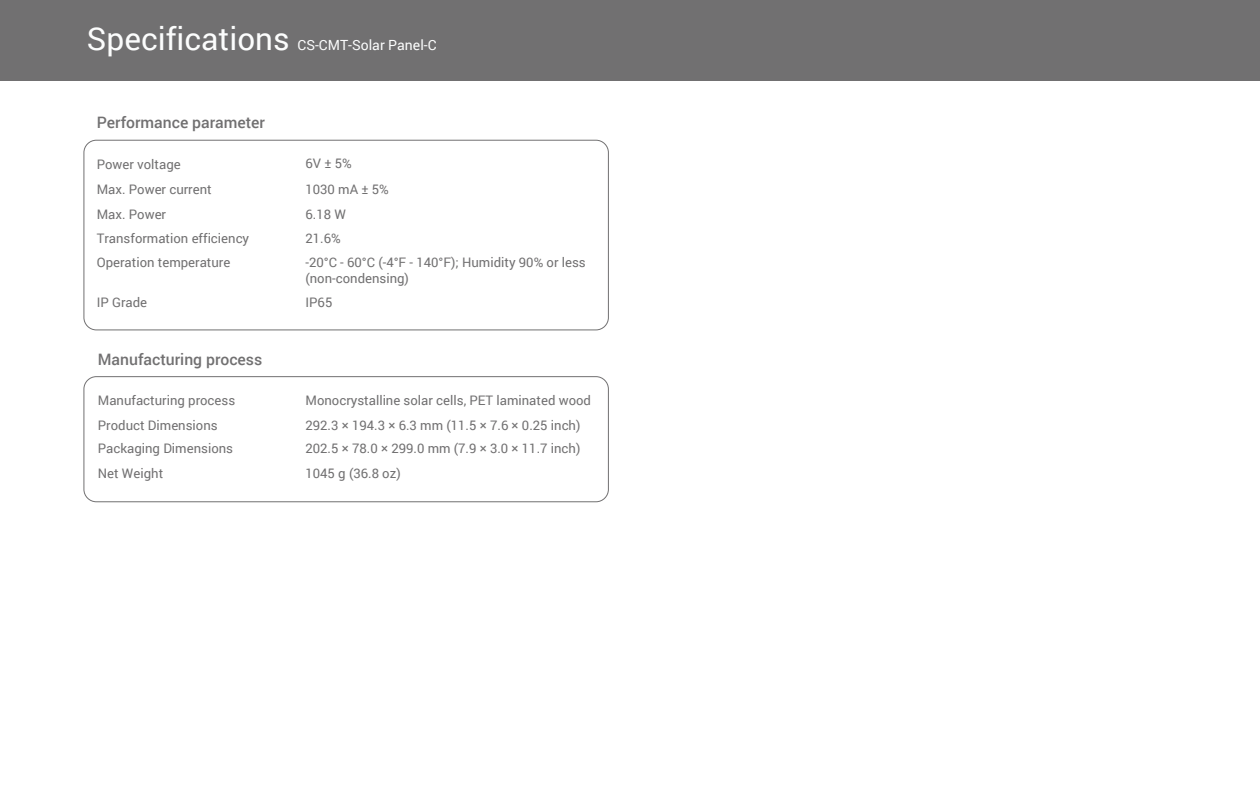
<style>
.page{position:relative;width:1260px;height:788px;background:#fff}
.page>*{position:absolute;margin:0;border:0;box-sizing:border-box;transform-origin:0 0}
.t1{font:31.5px "Roboto";color:#fcfdfd}
.t2{font:500 15.75px "Roboto";color:#717071}
.t3{font:14px "Roboto";color:#fcfdfd}
.t4{font:13.12px/15.8px "Roboto";color:#717071}
</style>
<div class="page">
<div style="left:0;top:0;width:1260px;height:80px;background:#717071"></div>
<div style="left:83px;top:140px;width:526px;height:190px;border:1px solid #717071;border-radius:12px"></div>
<div style="left:83px;top:376px;width:526px;height:126px;border:1px solid #717071;border-radius:12px"></div>
<h1 class="t1" style="left:87px;top:16px;width:204px">Specifications</h1>
<p class="t3" style="left:297px;top:35px;width:141px">CS-CMT-Solar Panel-C</p>
<p class="t2" style="left:97px;top:112px;width:170px">Performance parameter</p>
<p class="t4" style="left:97px;top:156px;width:86px">Power voltage</p>
<p class="t4" style="left:305px;top:155px;width:48px">6V ± 5%</p>
<p class="t4" style="left:97px;top:181px;width:117px">Max. Power current</p>
<p class="t4" style="left:305px;top:181px;width:85px">1030 mA ± 5%</p>
<p class="t4" style="left:97px;top:206px;width:71px">Max. Power</p>
<p class="t4" style="left:305px;top:206px;width:42px">6.18 W</p>
<p class="t4" style="left:97px;top:230px;width:154px">Transformation efficiency</p>
<p class="t4" style="left:305px;top:230px;width:37px">21.6%</p>
<p class="t4" style="left:97px;top:254px;width:135px">Operation temperature</p>
<p class="t4" style="left:305px;top:254px;width:282px">-20°C - 60°C (-4°F - 140°F); Humidity 90% or less (non-condensing)</p>
<p class="t4" style="left:97px;top:294px;width:52px">IP Grade</p>
<p class="t4" style="left:305px;top:294px;width:28px">IP65</p>
<p class="t2" style="left:98px;top:348px;width:166px">Manufacturing process</p>
<p class="t4" style="left:98px;top:392px;width:139px">Manufacturing process</p>
<p class="t4" style="left:305px;top:392px;width:287px">Monocrystalline solar cells, PET laminated wood</p>
<p class="t4" style="left:98px;top:417px;width:121px">Product Dimensions</p>
<p class="t4" style="left:305px;top:417px;width:277px">292.3 × 194.3 × 6.3 mm (11.5 × 7.6 × 0.25 inch)</p>
<p class="t4" style="left:98px;top:440px;width:137px">Packaging Dimensions</p>
<p class="t4" style="left:305px;top:440px;width:276px">202.5 × 78.0 × 299.0 mm (7.9 × 3.0 × 11.7 inch)</p>
<p class="t4" style="left:98px;top:464px;width:67px">Net Weight</p>
<p class="t4" style="left:305px;top:464px;width:97px">1045 g (36.8 oz)</p>
</div>
